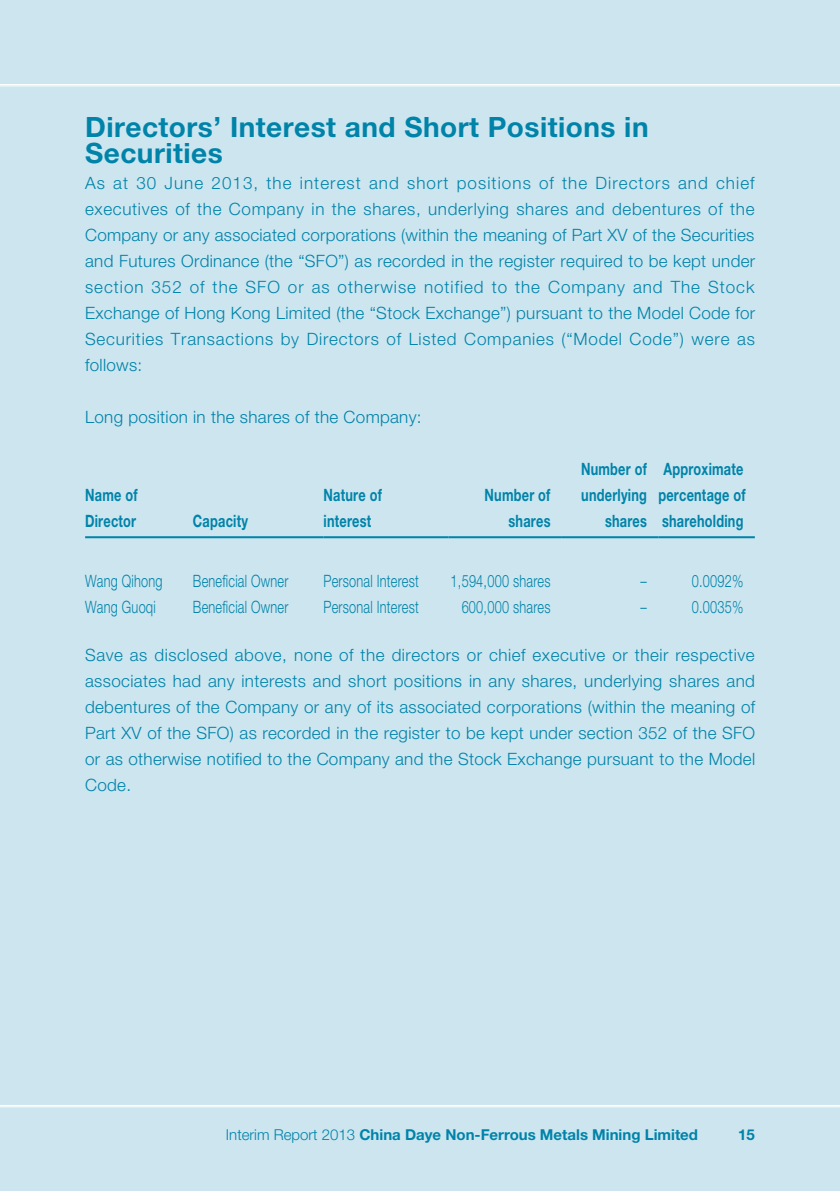
<style>
.page{position:relative;width:840px;height:1191px;background:#fff}
.page>*{position:absolute;margin:0;border:0;box-sizing:border-box;transform-origin:0 0}
.t1{font:700 28px/26px "Helvetica Neue LT Std";letter-spacing:.015em;color:#0083a9}
.t2{font:300 17px/26px "Helvetica Neue LT Std";letter-spacing:.015em;color:#0083a9;text-align:justify}
.t3{font:300 17px "Helvetica Neue LT Std";letter-spacing:.015em;color:#0083a9;scale:.75 1}
.t4{font:700 17px/26px "Helvetica Neue LT Std";letter-spacing:.015em;color:#0083a9;scale:.75 1}
.t5{font:700 15px "Helvetica Neue LT Std";color:#0083a9}
.s1{font-weight:300}
</style>
<div class="page">
<div style="left:0;top:0;width:839px;height:1191px;background:#cce5ef"></div>
<hr style="left:0;top:1105px;width:839px;height:1px;background:#fff">
<hr style="left:0;top:1106px;width:839px;height:1px;background:#fff">
<hr style="left:0;top:84px;width:839px;height:1px;background:#fff">
<hr style="left:0;top:86px;width:839px;height:1px;background:#fff">
<hr style="left:85px;top:536px;width:108px;height:2px;background:#0083a9">
<hr style="left:193px;top:536px;width:130px;height:2px;background:#0083a9">
<hr style="left:323px;top:536px;width:125px;height:2px;background:#0083a9">
<hr style="left:448px;top:536px;width:113px;height:2px;background:#0083a9">
<hr style="left:561px;top:536px;width:97px;height:2px;background:#0083a9">
<hr style="left:658px;top:536px;width:96px;height:2px;background:#0083a9">
<h1 class="t1" style="left:85px;top:113px;width:564px">Directors’ Interest and Short Positions in<br>Securities</h1>
<p class="t2" style="left:85px;top:169px;width:671px">As at 30 June 2013, the interest and short positions of the Directors and chief executives of the Company in the shares, underlying shares and debentures of the Company or any associated corporations (within the meaning of Part XV of the Securities and Futures Ordinance (the “SFO”) as recorded in the register required to be kept under section 352 of the SFO or as otherwise notified to the Company and The Stock Exchange of Hong Kong Limited (the “Stock Exchange”) pursuant to the Model Code for Securities Transactions by Directors of Listed Companies (“Model Code”) were as follows:</p>
<p class="t2" style="left:85px;top:403px;width:338px">Long position in the shares of the Company:</p>
<p class="t4" style="left:85px;top:481px;width:72px">Name of<br>Director</p>
<p class="t4" style="left:193px;top:507px;width:75px">Capacity</p>
<p class="t4" style="left:323px;top:481px;width:79px">Nature of interest</p>
<p class="t4" style="left:484px;top:481px;width:89px;text-align:right">Number of shares</p>
<p class="t4" style="left:580px;top:455px;width:89px;text-align:right">Number of underlying shares</p>
<p class="t4" style="left:658px;top:455px;width:118px">Approximate percentage of shareholding</p>
<p class="t3" style="left:85px;top:571px;width:105px">Wang Qihong</p>
<p class="t3" style="left:193px;top:571px;width:129px">Beneficial Owner</p>
<p class="t3" style="left:323px;top:571px;width:129px">Personal Interest</p>
<p class="t3" style="left:450px;top:571px;width:135px">1,594,000 shares</p>
<p class="t3" style="left:640px;top:571px;width:10px">–</p>
<p class="t3" style="left:691px;top:571px;width:70px">0.0092%</p>
<p class="t3" style="left:85px;top:597px;width:96px">Wang Guoqi</p>
<p class="t3" style="left:193px;top:597px;width:129px">Beneficial Owner</p>
<p class="t3" style="left:323px;top:597px;width:129px">Personal Interest</p>
<p class="t3" style="left:461px;top:597px;width:120px">600,000 shares</p>
<p class="t3" style="left:640px;top:597px;width:10px">–</p>
<p class="t3" style="left:691px;top:597px;width:70px">0.0035%</p>
<p class="t2" style="left:85px;top:641px;width:671px">Save as disclosed above, none of the directors or chief executive or their respective associates had any interests and short positions in any shares, underlying shares and debentures of the Company or any of its associated corporations (within the meaning of Part XV of the SFO) as recorded in the register to be kept under section 352 of the SFO or as otherwise notified to the Company and the Stock Exchange pursuant to the Model Code.</p>
<p class="t5" style="left:226px;top:1125px;width:473px"><span class="s1">Interim Report 2013</span> China Daye Non-Ferrous Metals Mining Limited</p>
<p class="t5" style="left:737px;top:1125px;width:18px">15</p>
</div>
